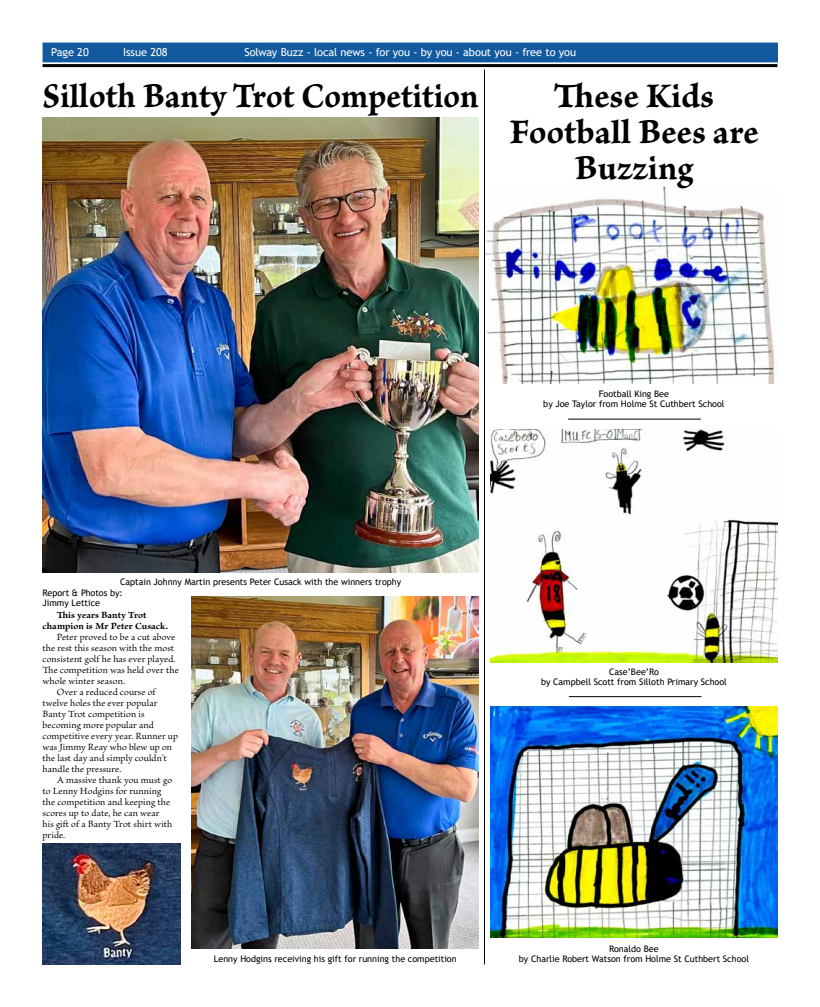
<style>
.page{position:relative;width:820px;height:1007px;background:#fff}
.page>*{position:absolute;margin:0;border:0;box-sizing:border-box;transform-origin:0 0}
.t1{font:36px/36px "Brioso Pro Bold Capt";letter-spacing:.005em;color:#000;text-align:center;scale:.95 1}
.t2{font:36px "Brioso Pro Bold Capt";letter-spacing:.005em;color:#000;scale:.91 1}
.t3{font:11px "Trebuchet MS";letter-spacing:-.005em;color:#fff}
.t4{font:10px "Brioso Pro";letter-spacing:.005em;color:#000}
.t5{font:700 10px "Brioso Pro";letter-spacing:.005em;color:#000}
.t6{font:9px/10px "Trebuchet MS";color:#000;text-align:center}
</style>
<div class="page">
<hr style="left:43px;top:64px;width:734px;height:3px;background:#000">
<div style="left:43px;top:43px;width:734px;height:19px;background:#13599f"></div>
<img style="left:192px;top:596px;width:286px;height:351px">
<img style="left:485px;top:186px;width:290px;height:197px">
<img style="left:490px;top:429px;width:287px;height:233px">
<img style="left:490px;top:706px;width:287px;height:231px">
<img style="left:43px;top:118px;width:435px;height:454px">
<img style="left:43px;top:843px;width:137px;height:121px">
<hr style="left:484px;top:69px;width:1px;height:895px;background:#000">
<hr style="left:568px;top:419px;width:132px;height:1px;background:#000">
<hr style="left:568px;top:696px;width:133px;height:1px;background:#000">
<p class="t3" style="left:51px;top:45px;width:39px">Page 20</p>
<p class="t3" style="left:123px;top:45px;width:46px">Issue 208</p>
<p class="t3" style="left:244px;top:45px;width:333px">Solway Buzz - local news - for you - by you - about you - free to you</p>
<p class="t2" style="left:43px;top:73px;width:480px">Silloth Banty Trot Competition</p>
<p class="t1" style="left:509px;top:79px;width:264px">These Kids<br>Football Bees are<br>Buzzing</p>
<p class="t6" style="left:543px;top:389px;width:183px">Football King Bee<br>by Joe Taylor from Holme St Cuthbert School</p>
<p class="t6" style="left:120px;top:577px;width:283px">Captain Johnny Martin presents Peter Cusack with the winners trophy</p>
<p class="t6" style="left:43px;top:587px;width:82px;text-align:left">Report &amp; Photos by:<br>Jimmy Lettice</p>
<p class="t5" style="left:57px;top:609px;width:91px">This years Banty Trot</p>
<p class="t5" style="left:43px;top:620px;width:127px">champion is Mr Peter Cusack.</p>
<p class="t4" style="left:57px;top:631px;width:120px">Peter proved to be a cut above</p>
<p class="t4" style="left:43px;top:642px;width:133px">the rest this season with the most</p>
<p class="t4" style="left:43px;top:653px;width:134px">consistent golf he has ever played.</p>
<p class="t4" style="left:43px;top:664px;width:138px">The competition was held over the</p>
<p class="t4" style="left:43px;top:675px;width:84px">whole winter season.</p>
<p class="t4" style="left:57px;top:686px;width:100px">Over a reduced course of</p>
<p class="t4" style="left:43px;top:697px;width:116px">twelve holes the ever popular</p>
<p class="t4" style="left:43px;top:708px;width:103px">Banty Trot competition is</p>
<p class="t4" style="left:43px;top:719px;width:113px">becoming more popular and</p>
<p class="t4" style="left:43px;top:730px;width:137px">competitive every year. Runner up</p>
<p class="t4" style="left:43px;top:741px;width:131px">was Jimmy Reay who blew up on</p>
<p class="t4" style="left:43px;top:752px;width:126px">the last day and simply couldn’t</p>
<p class="t4" style="left:43px;top:763px;width:80px">handle the pressure.</p>
<p class="t4" style="left:57px;top:774px;width:117px">A massive thank you must go</p>
<p class="t4" style="left:43px;top:785px;width:120px">to Lenny Hodgins for running</p>
<p class="t4" style="left:43px;top:796px;width:129px">the competition and keeping the</p>
<p class="t4" style="left:43px;top:807px;width:118px">scores up to date, he can wear</p>
<p class="t4" style="left:43px;top:818px;width:131px">his gift of a Banty Trot shirt with</p>
<p class="t4" style="left:43px;top:829px;width:24px">pride.</p>
<p class="t6" style="left:214px;top:953px;width:244px">Lenny Hodgins receiving his gift for running the competition</p>
<p class="t6" style="left:540px;top:667px;width:187px">Case’Bee’Ro<br>by Campbell Scott from Silloth Primary School</p>
<p class="t6" style="left:518px;top:943px;width:231px">Ronaldo Bee<br>by Charlie Robert Watson from Holme St Cuthbert School</p>
</div>
